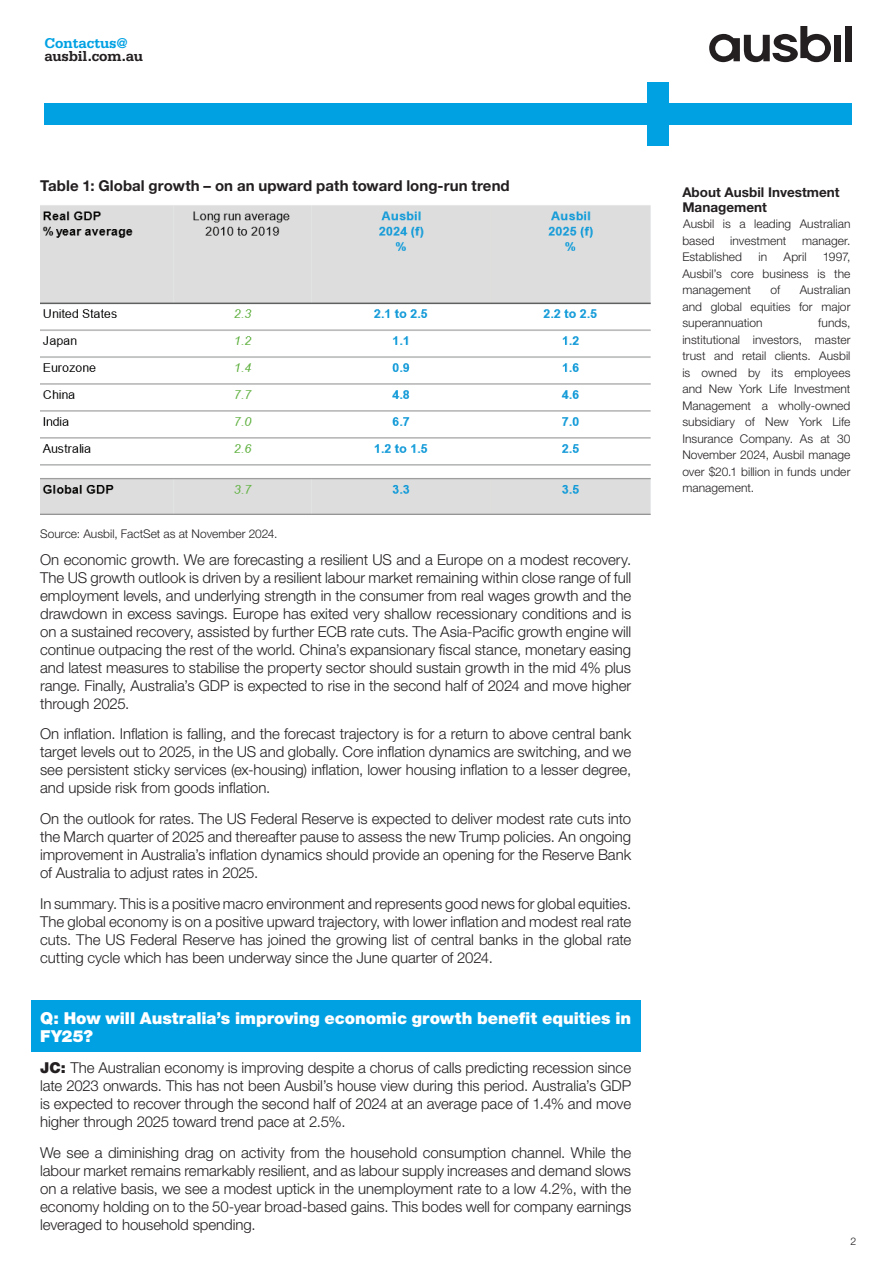
<style>
.page{position:relative;width:893px;height:1263px;background:#fff}
.page>*{position:absolute;margin:0;border:0;box-sizing:border-box;transform-origin:0 0}
.t1{font:900 16.5px/18px "Helvetica Neue LT Std";letter-spacing:-.005em;color:#fff}
.t2{font:300 15px/18px "Helvetica Neue LT Std";letter-spacing:-.005em;color:#231f20;text-align:justify}
.t3{font:700 15px "Helvetica Neue LT Std";letter-spacing:.005em;color:#231f20}
.t4{font:700 15px "Serifa Std";letter-spacing:-.01em;color:#231f20}
.t5{font:700 15px "Serifa Std";letter-spacing:-.005em;color:#00a1e3}
.t6{font:700 13.5px/15px "Helvetica Neue LT Std";color:#231f20}
.t7{font:300 12px/16.5px "Helvetica Neue LT Std";letter-spacing:.005em;color:#231f20;text-align:justify}
.t8{font:300 10.5px "Helvetica Neue LT Std";color:#231f20}
.s1{font-weight:900}
</style>
<div class="page">
<div style="left:32px;top:1000px;width:609px;height:51px;background:#00a1e3"></div>
<svg style="left:709px;top:26px;width:122px;height:36px"></svg>
<div style="left:834px;top:35px;width:7px;height:26px;background:#231f20"></div>
<div style="left:845px;top:26px;width:7px;height:35px;background:#231f20"></div>
<div style="left:44px;top:104px;width:808px;height:21px;background:#00a1e3"></div>
<div style="left:647px;top:83px;width:22px;height:63px;background:#00a1e3"></div>
<img style="left:41px;top:205px;width:609px;height:310px">
<p class="t5" style="left:44px;top:34px;width:85px">Contactus@</p>
<p class="t4" style="left:44px;top:48px;width:100px">ausbil.com.au</p>
<p class="t3" style="left:40px;top:177px;width:471px">Table 1: Global growth – on an upward path toward long-run trend</p>
<p class="t7" style="left:40px;top:525px;width:239px">Source: Ausbil, FactSet as at November 2024.</p>
<p class="t2" style="left:40px;top:550px;width:593px">On economic growth. We are forecasting a resilient US and a Europe on a modest recovery.<br>The US growth outlook is driven by a resilient labour market remaining within close range of full employment levels, and underlying strength in the consumer from real wages growth and the drawdown in excess savings. Europe has exited very shallow recessionary conditions and is on a sustained recovery, assisted by further ECB rate cuts. The Asia-Pacific growth engine will continue outpacing the rest of the world. China’s expansionary fiscal stance, monetary easing and latest measures to stabilise the property sector should sustain growth in the mid 4% plus range. Finally, Australia’s GDP is expected to rise in the second half of 2024 and move higher through 2025.</p>
<p class="t2" style="left:40px;top:725px;width:593px">On inflation. Inflation is falling, and the forecast trajectory is for a return to above central bank target levels out to 2025, in the US and globally. Core inflation dynamics are switching, and we see persistent sticky services (ex-housing) inflation, lower housing inflation to a lesser degree, and upside risk from goods inflation.</p>
<p class="t2" style="left:40px;top:809px;width:593px">On the outlook for rates. The US Federal Reserve is expected to deliver modest rate cuts into the March quarter of 2025 and thereafter pause to assess the new Trump policies. An ongoing improvement in Australia’s inflation dynamics should provide an opening for the Reserve Bank of Australia to adjust rates in 2025.</p>
<p class="t2" style="left:40px;top:894px;width:593px">In summary. This is a positive macro environment and represents good news for global equities.<br>The global economy is on a positive upward trajectory, with lower inflation and modest real rate cuts. The US Federal Reserve has joined the growing list of central banks in the global rate cutting cycle which has been underway since the June quarter of 2024.</p>
<p class="t1" style="left:40px;top:1009px;width:592px">Q: How will Australia’s improving economic growth benefit equities in<br>FY25?</p>
<p class="t2" style="left:40px;top:1058px;width:593px"><span class="s1">JC:</span> The Australian economy is improving despite a chorus of calls predicting recession since late 2023 onwards. This has not been Ausbil’s house view during this period. Australia’s GDP is expected to recover through the second half of 2024 at an average pace of 1.4% and move higher through 2025 toward trend pace at 2.5%.</p>
<p class="t2" style="left:40px;top:1143px;width:593px">We see a diminishing drag on activity from the household consumption channel. While the labour market remains remarkably resilient, and as labour supply increases and demand slows on a relative basis, we see a modest uptick in the unemployment rate to a low 4.2%, with the economy holding on to the 50-year broad-based gains. This bodes well for company earnings leveraged to household spending.</p>
<p class="t6" style="left:682px;top:184px;width:159px">About Ausbil Investment<br>Management</p>
<p class="t7" style="left:682px;top:215px;width:170px">Ausbil is a leading Australian based</p>
<p class="t7" style="left:730px;top:232px;width:58px">investment</p>
<p class="t7" style="left:802px;top:232px;width:50px">manager.</p>
<p class="t7" style="left:682px;top:248px;width:61px">Established</p>
<p class="t7" style="left:758px;top:248px;width:10px">in</p>
<p class="t7" style="left:784px;top:248px;width:25px">April</p>
<p class="t7" style="left:682px;top:248px;width:170px;text-indent:141px">1997, Ausbil’s core business is the management</p>
<p class="t7" style="left:682px;top:281px;width:170px;text-indent:117px">Australian and global equities for major superannuation</p>
<p class="t7" style="left:770px;top:281px;width:11px">of</p>
<p class="t7" style="left:682px;top:314px;width:170px;text-indent:136px">funds, institutional investors, master trust and retail clients. Ausbil is owned by its employees and New York Life Investment Management a wholly-owned subsidiary of New York Life Insurance Company. As at 30<br>November 2024, Ausbil manage over $20.1 billion in funds under management.</p>
<p class="t8" style="left:851px;top:1235px;width:7px">2</p>
</div>
